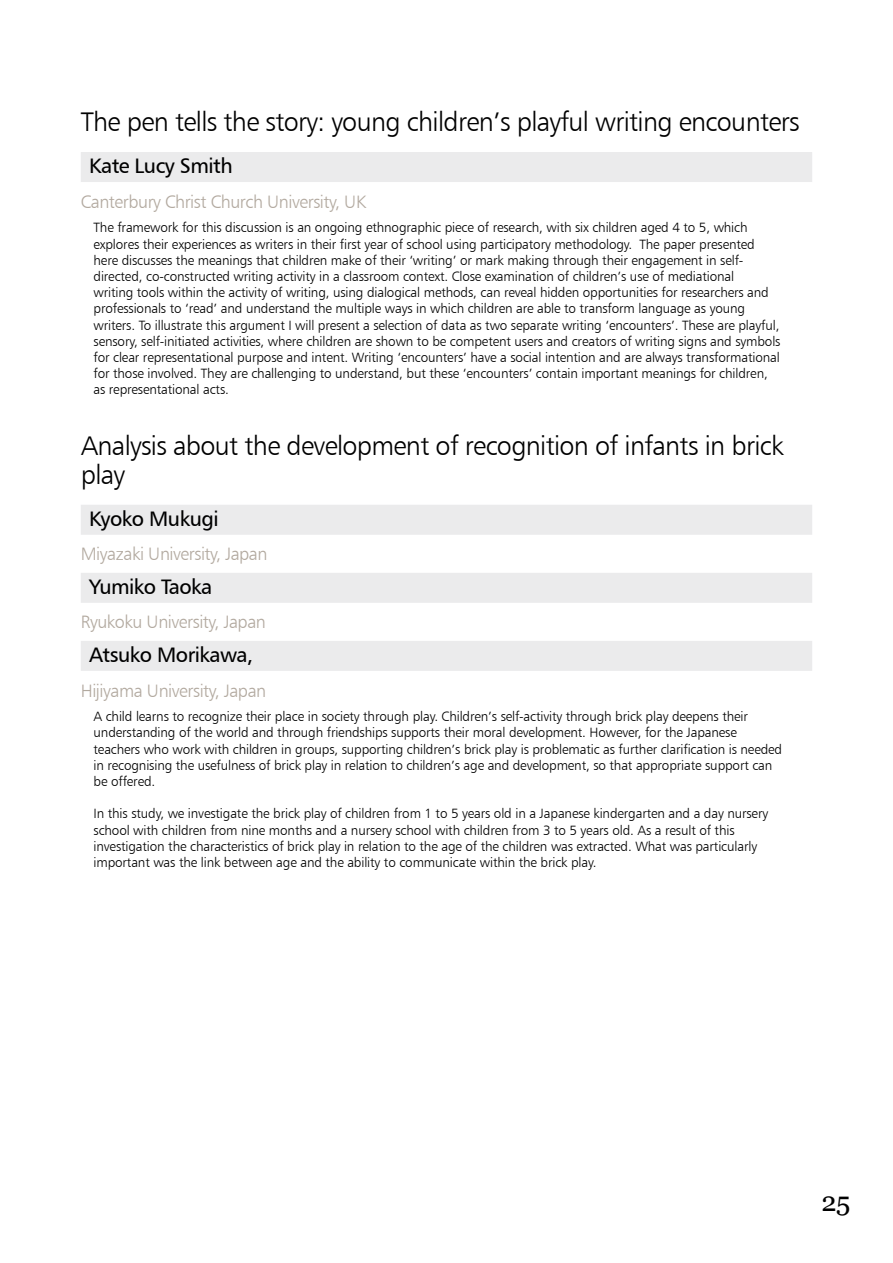
<style>
.page{position:relative;width:893px;height:1263px;background:#fff}
.page>*{position:absolute;margin:0;border:0;box-sizing:border-box;transform-origin:0 0}
.t1{font:27px/28.5px "Humanist 777 BT Light B";letter-spacing:-.025em;color:#000}
.t2{font:27px "Georgia";color:#000}
.t3{font:21px "Humanist 777 BT Roman B";letter-spacing:-.025em;color:#000}
.t4{font:18px "Humanist 777 BT Light B";letter-spacing:-.025em;color:#b2a99f}
.t5{font:13.5px/16.2px "Humanist 777 BT Light B";letter-spacing:-.01em;color:#000}
</style>
<div class="page">
<div style="left:81px;top:152px;width:731px;height:30px;background:#ebebec"></div>
<div style="left:81px;top:505px;width:731px;height:30px;background:#ebebec"></div>
<div style="left:81px;top:573px;width:731px;height:30px;background:#ebebec"></div>
<div style="left:81px;top:641px;width:731px;height:30px;background:#ebebec"></div>
<h1 class="t1" style="left:81px;top:107px;width:720px">The pen tells the story: young children’s playful writing encounters</h1>
<h2 class="t3" style="left:89px;top:153px;width:145px">Kate Lucy Smith</h2>
<h3 class="t4" style="left:81px;top:190px;width:287px">Canterbury Christ Church University, UK</h3>
<p class="t5" style="left:94px;top:219px;width:688px">The framework for this discussion is an ongoing ethnographic piece of research, with six children aged 4 to 5, which explores their experiences as writers in their first year of school using participatory methodology. The paper presented here discusses the meanings that children make of their ‘writing’ or mark making through their engagement in self&shy;directed, co-constructed writing activity in a classroom context. Close examination of children’s use of mediational<br>writing tools within the activity of writing, using dialogical methods, can reveal hidden opportunities for researchers and professionals to ‘read’ and understand the multiple ways in which children are able to transform language as young writers. To illustrate this argument I will present a selection of data as two separate writing ‘encounters’. These are playful, sensory, self-initiated activities, where children are shown to be competent users and creators of writing signs and symbols for clear representational purpose and intent. Writing ‘encounters’ have a social intention and are always transformational for those involved. They are challenging to understand, but these ‘encounters’ contain important meanings for children, as representational acts.</p>
<h1 class="t1" style="left:81px;top:431px;width:704px">Analysis about the development of recognition of infants in brick play</h1>
<h2 class="t3" style="left:89px;top:506px;width:131px">Kyoko Mukugi</h2>
<h3 class="t4" style="left:81px;top:543px;width:188px">M iyazaki University, Japan</h3>
<h2 class="t3" style="left:89px;top:574px;width:124px">Yumiko Taoka</h2>
<h3 class="t4" style="left:81px;top:611px;width:187px">Ryukoku University, Japan</h3>
<h2 class="t3" style="left:89px;top:642px;width:165px">Atsuko Morikawa,</h2>
<h3 class="t4" style="left:81px;top:679px;width:187px">Hijiyama University, Japan</h3>
<p class="t5" style="left:94px;top:708px;width:690px">A child learns to recognize their place in society through play. Children’s self-activity through brick play deepens their understanding of the world and through friendships supports their moral development. However, for the Japanese teachers who work with children in groups, supporting children’s brick play is problematic as further clarification is needed in recognising the usefulness of brick play in relation to children’s age and development, so that appropriate support can be offered.</p>
<p class="t5" style="left:94px;top:805px;width:676px">In this study, we investigate the brick play of children from 1 to 5 years old in a Japanese kindergarten and a day nursery school with children from nine months and a nursery school with children from 3 to 5 years old. As a result of this investigation the characteristics of brick play in relation to the age of the children was extracted. What was particularly important was the link between age and the ability to communicate within the brick play.</p>
<h1 class="t2" style="left:821px;top:1185px;width:31px">25</h1>
</div>
